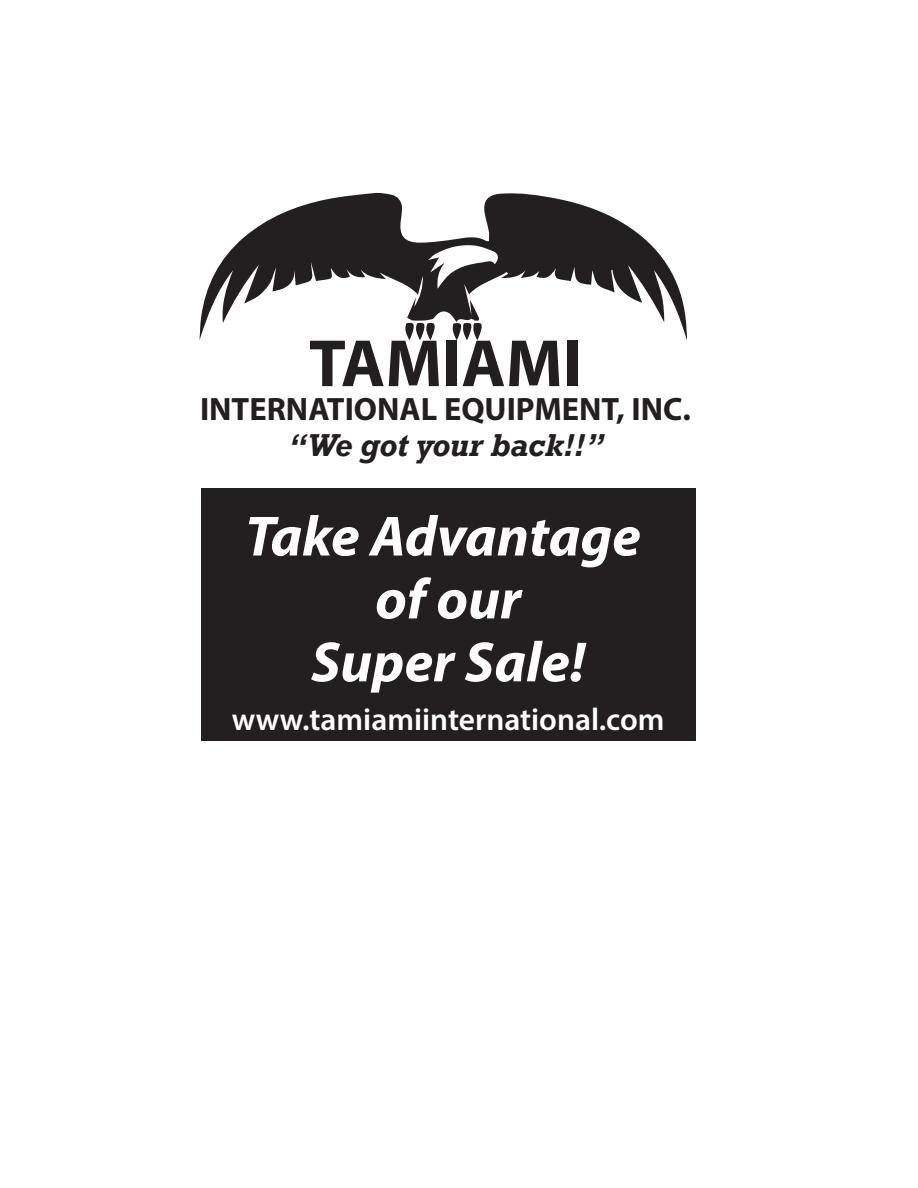
<style>
.page{position:relative;width:918px;height:1188px;background:#fff}
.page>*{position:absolute;margin:0;border:0;box-sizing:border-box;transform-origin:0 0}
.t1{font:700 67.35px "Myriad Pro";color:#231f20}
.t2{font:italic 700 57.15px/62.8px "Myriad Pro";color:#fff;text-align:center}
.t3{font:700 32.4px "Myriad Pro";color:#231f20}
.t4{font:600 31.5px "Myriad Pro";color:#fff}
.t5{font:italic 700 29.7px "Rockwell";letter-spacing:-.02em;color:#231f20}
</style>
<div class="page">
<div style="left:201px;top:489px;width:494px;height:252px;background:#231f20"></div>
<svg style="left:200px;top:192px;width:487px;height:148px"></svg>
<svg style="left:451px;top:322px;width:31px;height:18px"></svg>
<svg style="left:404px;top:322px;width:32px;height:18px"></svg>
<p class="t1" style="left:309px;top:320px;width:274px">TAMIAMI</p>
<p class="t3" style="left:200px;top:388px;width:492px">INTERNATIONAL EQUIPMENT, INC.</p>
<p class="t5" style="left:288px;top:426px;width:318px">“We got your back!!”</p>
<p class="t2" style="left:245px;top:503px;width:397px">Take Advantage of our<br>Super Sale!</p>
<p class="t4" style="left:232px;top:699px;width:434px">www.tamiamiinternational.com</p>
</div>
